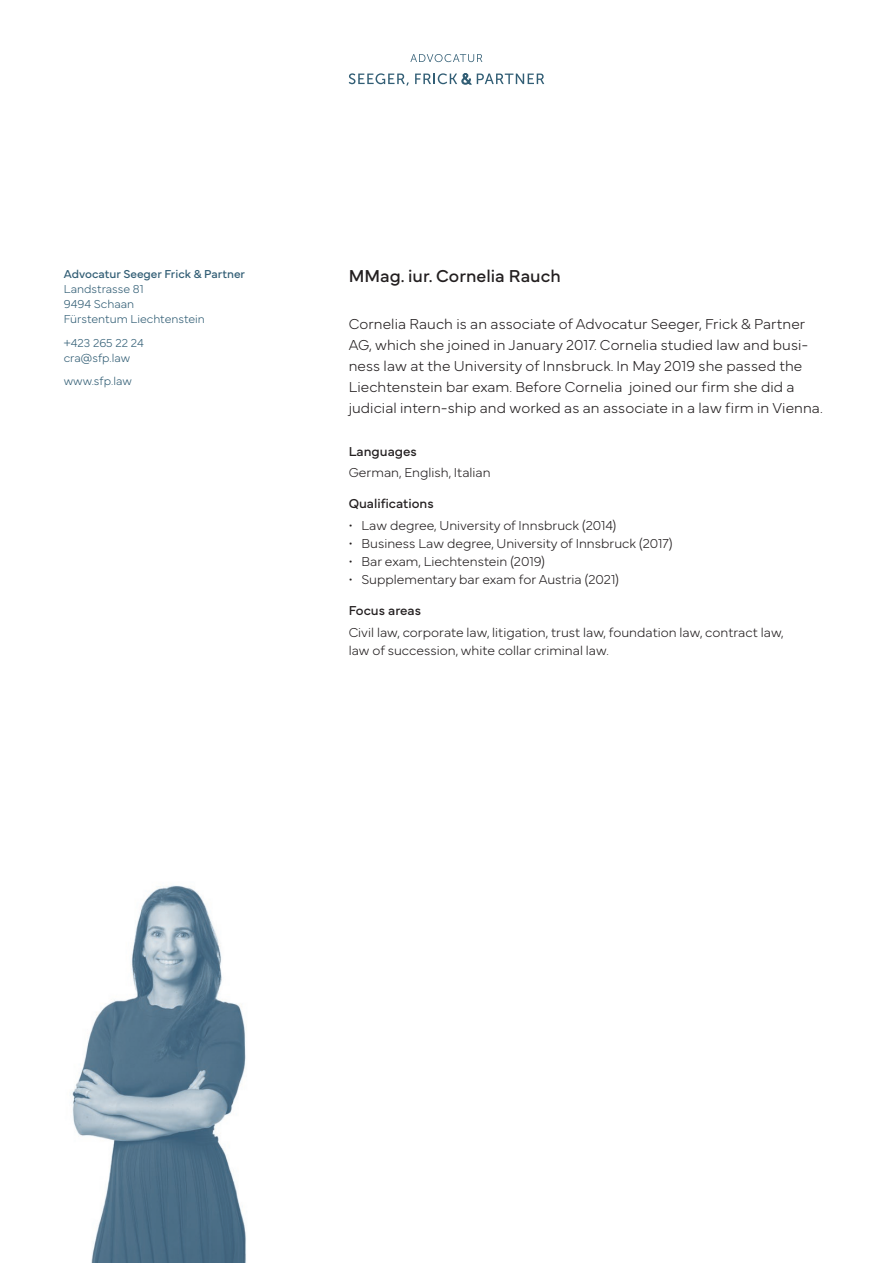
<style>
.page{position:relative;width:893px;height:1263px;background:#fff}
.page>*{position:absolute;margin:0;border:0;box-sizing:border-box;transform-origin:0 0}
.t1{font:18px "Mundial";color:#231f20}
.t2{font:100 15px/21px "Mundial";letter-spacing:.005em;color:#231f20}
.t3{font:100 13.5px/18px "Mundial";color:#231f20}
.t4{font:13.5px "Mundial";color:#231f20}
.t5{font:100 12px/15px "Mundial";color:#325e75}
.t6{font:12px "Mundial";color:#325e75}
</style>
<div class="page">
<svg style="left:410px;top:54px;width:72px;height:8px"></svg>
<svg style="left:349px;top:73px;width:60px;height:13px"></svg>
<svg style="left:415px;top:73px;width:129px;height:11px"></svg>
<img style="left:72px;top:885px;width:174px;height:378px">
<p class="t6" style="left:64px;top:265px;width:183px">Advocatur Seeger Frick &amp; Partner</p>
<p class="t5" style="left:64px;top:281px;width:143px">Landstrasse 81<br>9494 Schaan<br>Fürstentum Liechtenstein</p>
<p class="t5" style="left:64px;top:334px;width:82px">+423 265 22 24 cra@sfp.law</p>
<p class="t5" style="left:64px;top:373px;width:70px">www.sfp.law</p>
<p class="t1" style="left:349px;top:262px;width:214px">MMag. iur. Cornelia Rauch</p>
<p class="t2" style="left:349px;top:312px;width:476px">Cornelia Rauch is an associate of Advocatur Seeger, Frick &amp; Partner AG, which she joined in January 2017. Cornelia studied law and busi&shy;ness law at the University of Innsbruck. In May 2019 she passed the Liechtenstein bar exam. Before Cornelia joined our firm she did a judicial intern-ship and worked as an associate in a law firm in Vienna.</p>
<p class="t4" style="left:349px;top:441px;width:70px">Languages</p>
<p class="t3" style="left:349px;top:462px;width:144px">German, English, Italian</p>
<p class="t4" style="left:349px;top:493px;width:86px">Qualifications</p>
<p class="t3" style="left:349px;top:515px;width:269px">• Law degree, University of Innsbruck (2014)</p>
<p class="t3" style="left:349px;top:533px;width:325px">• Business Law degree, University of Innsbruck (2017)</p>
<p class="t3" style="left:349px;top:551px;width:198px">• Bar exam, Liechtenstein (2019)</p>
<p class="t3" style="left:349px;top:569px;width:272px">• Supplementary bar exam for Austria (2021)</p>
<p class="t4" style="left:349px;top:600px;width:74px">Focus areas</p>
<p class="t3" style="left:349px;top:622px;width:437px">Civil law, corporate law, litigation, trust law, foundation law, contract law, law of succession, white collar criminal law.</p>
</div>
